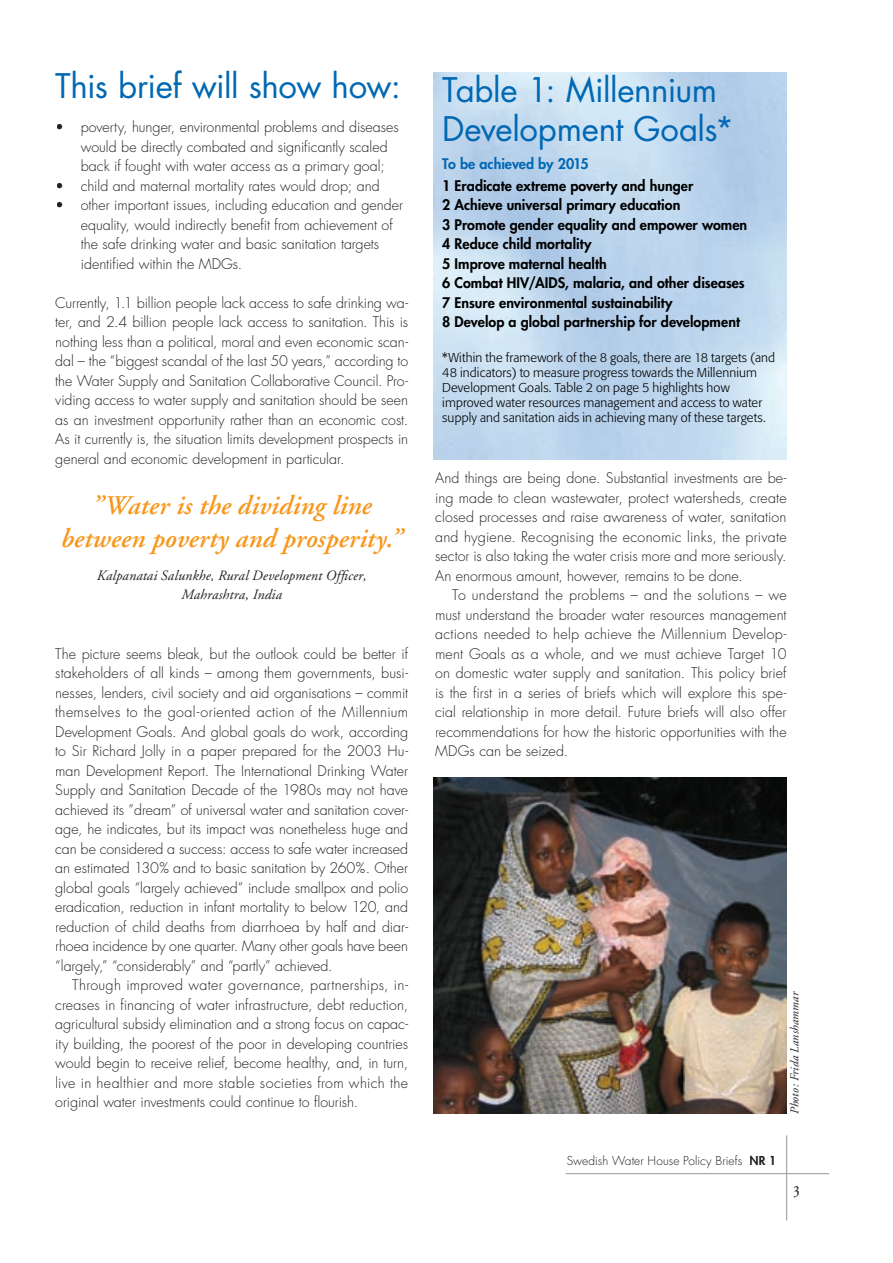
<style>
.page{position:relative;width:893px;height:1263px;background:#fff}
.page>*{position:absolute;margin:0;border:0;box-sizing:border-box;transform-origin:0 0}
.t1{font:33px/39px "Futura";letter-spacing:-.015em;color:#0168b3}
.t2{font:italic 600 27px/33px "Adobe Garamond";letter-spacing:.005em;color:#f7971d;text-align:center}
.t3{font:300 14.25px/19.5px "Futura";color:#231f20;text-align:justify}
.t4{font:800 14.25px/19.5px "Futura";letter-spacing:.005em;color:#000}
.t5{font:italic 14.25px/19.5px "Adobe Garamond";letter-spacing:.01em;color:#231f20;text-align:center}
.t6{font:800 14.25px "Futura";letter-spacing:-.005em;color:#0168b3}
.t7{font:300 12.75px/15px "Formata";letter-spacing:.01em;color:#000}
.t8{font:300 12px "Futura";letter-spacing:.005em;color:#231f20}
.t9{font:italic 12px "Adobe Garamond";letter-spacing:.01em;color:#231f20}
.s1{font-weight:800}
</style>
<div class="page">
<hr style="left:786px;top:1135px;width:1px;height:85px;background:#939598">
<hr style="left:566px;top:1173px;width:263px;height:1px;background:#939598">
<img style="left:434px;top:777px;width:353px;height:336px">
<h1 class="t1" style="left:55px;top:66px;width:347px">This brief will show how:</h1>
<p class="t3" style="left:81px;top:117px;width:320px;text-align:left;text-indent:-26px">• poverty, hunger, environmental problems and diseases would be directly combated and significantly scaled back if fought with water access as a primary goal;</p>
<p class="t3" style="left:55px;top:176px;width:326px">• child and maternal mortality rates would drop; and</p>
<p class="t3" style="left:81px;top:195px;width:324px;text-align:left;text-indent:-26px">• other important issues, including education and gender equality, would indirectly benefit from achievement of the safe drinking water and basic sanitation targets identified within the MDGs.</p>
<p class="t3" style="left:55px;top:293px;width:354px">Currently, 1.1 billion people lack access to safe drinking wa&shy;ter, and 2.4 billion people lack access to sanitation. This is nothing less than a political, moral and even economic scan&shy;dal – the “biggest scandal of the last 50 years,” according to the Water Supply and Sanitation Collaborative Council. Pro&shy;viding access to water supply and sanitation should be seen as an investment opportunity rather than an economic cost.<br>As it currently is, the situation limits development prospects in general and economic development in particular.</p>
<h2 class="t2" style="left:61px;top:490px;width:343px">”Water is the dividing line between poverty and prosperity.”</h2>
<p class="t5" style="left:97px;top:566px;width:271px">Kalpanatai Salunkhe, Rural Development Officer,<br>Mahrashtra, India</p>
<p class="t3" style="left:55px;top:644px;width:354px">The picture seems bleak, but the outlook could be better if stakeholders of all kinds – among them governments, busi&shy;nesses, lenders, civil society and aid organisations – commit themselves to the goal-oriented action of the Millennium Development Goals. And global goals do work, according to Sir Richard Jolly in a paper prepared for the 2003 Hu&shy;man Development Report. The International Drinking Water Supply and Sanitation Decade of the 1980s may not have achieved its ”dream” of universal water and sanitation cover&shy;age, he indicates, but its impact was nonetheless huge and can be considered a success: access to safe water increased an estimated 130% and to basic sanitation by 260%. Other global goals “largely achieved” include smallpox and polio eradication, reduction in infant mortality to below 120, and reduction of child deaths from diarrhoea by half and diar&shy;rhoea incidence by one quarter. Many other goals have been “largely,” “considerably” and “partly” achieved.</p>
<p class="t3" style="left:55px;top:975px;width:354px;text-indent:17px">Through improved water governance, partnerships, in&shy;creases in financing of water infrastructure, debt reduction, agricultural subsidy elimination and a strong focus on capac&shy;ity building, the poorest of the poor in developing countries would begin to receive relief, become healthy, and, in turn, live in healthier and more stable societies from which the original water investments could continue to flourish.</p>
<h1 class="t1" style="left:442px;top:70px;width:294px">Table 1: Millennium<br>Development Goals*</h1>
<p class="t6" style="left:442px;top:155px;width:148px">To be achieved by 2015</p>
<p class="t4" style="left:442px;top:175px;width:307px">1 Eradicate extreme poverty and hunger<br>2 Achieve universal primary education<br>3 Promote gender equality and empower women 4 Reduce child mortality<br>5 Improve maternal health<br>6 Combat HIV/AIDS, malaria, and other diseases 7 Ensure environmental sustainability<br>8 Develop a global partnership for development</p>
<p class="t7" style="left:442px;top:350px;width:334px">*Within the framework of the 8 goals, there are 18 targets (and 48 indicators) to measure progress towards the Millennium Development Goals. Table 2 on page 5 highlights how improved water resources management and access to water supply and sanitation aids in achieving many of these targets.</p>
<p class="t3" style="left:435px;top:468px;width:353px">And things are being done. Substantial investments are be&shy;ing made to clean wastewater, protect watersheds, create closed processes and raise awareness of water, sanitation and hygiene. Recognising the economic links, the private sector is also taking the water crisis more and more seriously.<br>An enormous amount, however, remains to be done.</p>
<p class="t3" style="left:435px;top:585px;width:353px;text-indent:17px">To understand the problems – and the solutions – we must understand the broader water resources management actions needed to help achieve the Millennium Develop&shy;ment Goals as a whole, and we must achieve Target 10 on domestic water supply and sanitation. This policy brief is the first in a series of briefs which will explore this spe&shy;cial relationship in more detail. Future briefs will also offer recommendations for how the historic opportunities with the MDGs can be seized.</p>
<p class="t9" style="left:788px;top:1114px;width:124px;rotate:-90deg">Photo: Frida Lanshammar</p>
<p class="t8" style="left:567px;top:1153px;width:211px">Swedish Water House Policy Briefs <span class="s1">NR 1</span></p>
</div>
